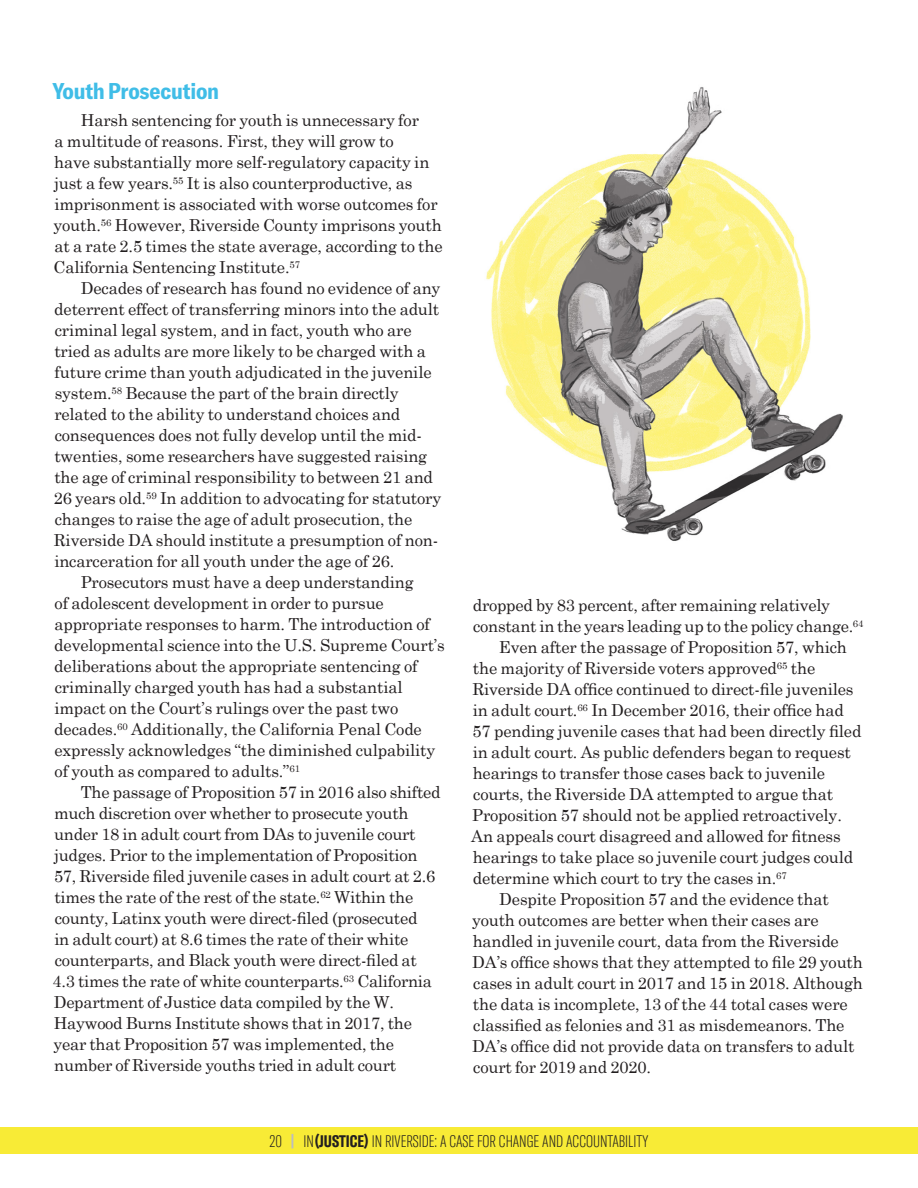
<style>
.page{position:relative;width:918px;height:1188px;background:#fff}
.page>*{position:absolute;margin:0;border:0;box-sizing:border-box;transform-origin:0 0}
.Section_Subtitle{font:700 condensed 22.5px "GT America";letter-spacing:-.01em;color:#40bde7}
.Body{font:16.5px/21px "Century Schoolbook";letter-spacing:-.01em;color:#231f20}
.t1{font:100 extra-condensed 16.5px "GT America";color:#231f20}
.s1{font-weight:700;color:#bcbdc0}
.s2{font-weight:700}
</style>
<div class="page">
<div style="left:0;top:1127px;width:918px;height:27px;background:#f8eb36"></div>
<img style="left:486px;top:87px;width:357px;height:454px">
<p class="Section_Subtitle" style="left:52px;top:77px;width:168px">Youth Prosecution</p>
<p class="Body" style="left:54px;top:110px;width:391px;text-indent:27px">Harsh sentencing for youth is unnecessary for<br>a multitude of reasons. First, they will grow to<br>have substantially more self-regulatory capacity in just a few years. <sup>55</sup> It is also counterproductive, as imprisonment is associated with worse outcomes for youth. <sup>56</sup> However, Riverside County imprisons youth at a rate 2. 5 times the state average, according to the California Sentencing Institute. <sup>57</sup></p>
<p class="Body" style="left:54px;top:278px;width:389px;text-indent:27px">Decades of research has found no evidence of any deterrent effect of transferring minors into the adult criminal legal system, and in fact, youth who are tried as adults are more likely to be charged with a future crime than youth adjudicated in the juvenile system. <sup>58</sup> Because the part of the brain directly related to the ability to understand choices and consequences does not fully develop until the mid&shy;twenties, some researchers have suggested raising the age of criminal responsibility to between 21 and 26 years old. <sup>59</sup> In addition to advocating for statutory changes to raise the age of adult prosecution, the Riverside DA should institute a presumption of non&shy;incarceration for all youth under the age of 26.</p>
<p class="Body" style="left:54px;top:572px;width:392px;text-indent:26px">Prosecutors must have a deep understanding<br>of adolescent development in order to pursue appropriate responses to harm. The introduction of developmental science into the U. S. Supreme Court’s deliberations about the appropriate sentencing of criminally charged youth has had a substantial impact on the Court’s rulings over the past two decades. <sup>60</sup> Additionally, the California Penal Code expressly acknowledges “the diminished culpability of youth as compared to adults.”<sup>61</sup></p>
<p class="Body" style="left:54px;top:782px;width:388px;text-indent:27px">The passage of Proposition 57 in 2016 also shifted much discretion over whether to prosecute youth under 18 in adult court from DAs to juvenile court judges. Prior to the implementation of Proposition 57, Riverside filed juvenile cases in adult court at 2.6 times the rate of the rest of the state. <sup>62</sup> Within the county, Latinx youth were direct-filed (prosecuted<br>in adult court) at 8. 6 times the rate of their white counterparts, and Black youth were direct-filed at</p>
<p class="Body" style="left:53px;top:971px;width:381px">4. 3 times the rate of white counterparts. <sup>63</sup> California Department of Justice data compiled by the W.<br>Haywood Burns Institute shows that in 2017, the year that Proposition 57 was implemented, the number of Riverside youths tried in adult court</p>
<p class="Body" style="left:473px;top:595px;width:392px">dropped by 83 percent, after remaining relatively constant in the years leading up to the policy change. <sup>64</sup></p>
<p class="Body" style="left:471px;top:637px;width:392px;text-indent:28px">Even after the passage of Proposition 57, which the majority of Riverside voters approved<sup>65</sup> the Riverside DA office continued to direct-file juveniles in adult court. <sup>66</sup> In December 2016, their office had 57 pending juvenile cases that had been directly filed in adult court. As public defenders began to request hearings to transfer those cases back to juvenile courts, the Riverside DA attempted to argue that Proposition 57 should not be applied retroactively.<br>An appeals court disagreed and allowed for fitness hearings to take place so juvenile court judges could determine which court to try the cases in. <sup>67</sup></p>
<p class="Body" style="left:472px;top:889px;width:392px;text-indent:27px">Despite Proposition 57 and the evidence that youth outcomes are better when their cases are handled in juvenile court, data from the Riverside DA’s office shows that they attempted to file 29 youth cases in adult court in 2017 and 15 in 2018. Although the data is incomplete, 13 of the 44 total cases were classified as felonies and 31 as misdemeanors. The DA’s office did not provide data on transfers to adult court for 2019 and 2020.</p>
<p class="t1" style="left:270px;top:1132px;width:380px">20 <span class="s1">|</span> IN<span class="s2">(JUSTICE)</span> IN RIVERSIDE: A CASE FOR CHANGE AND ACCOUNTABILITY</p>
</div>
